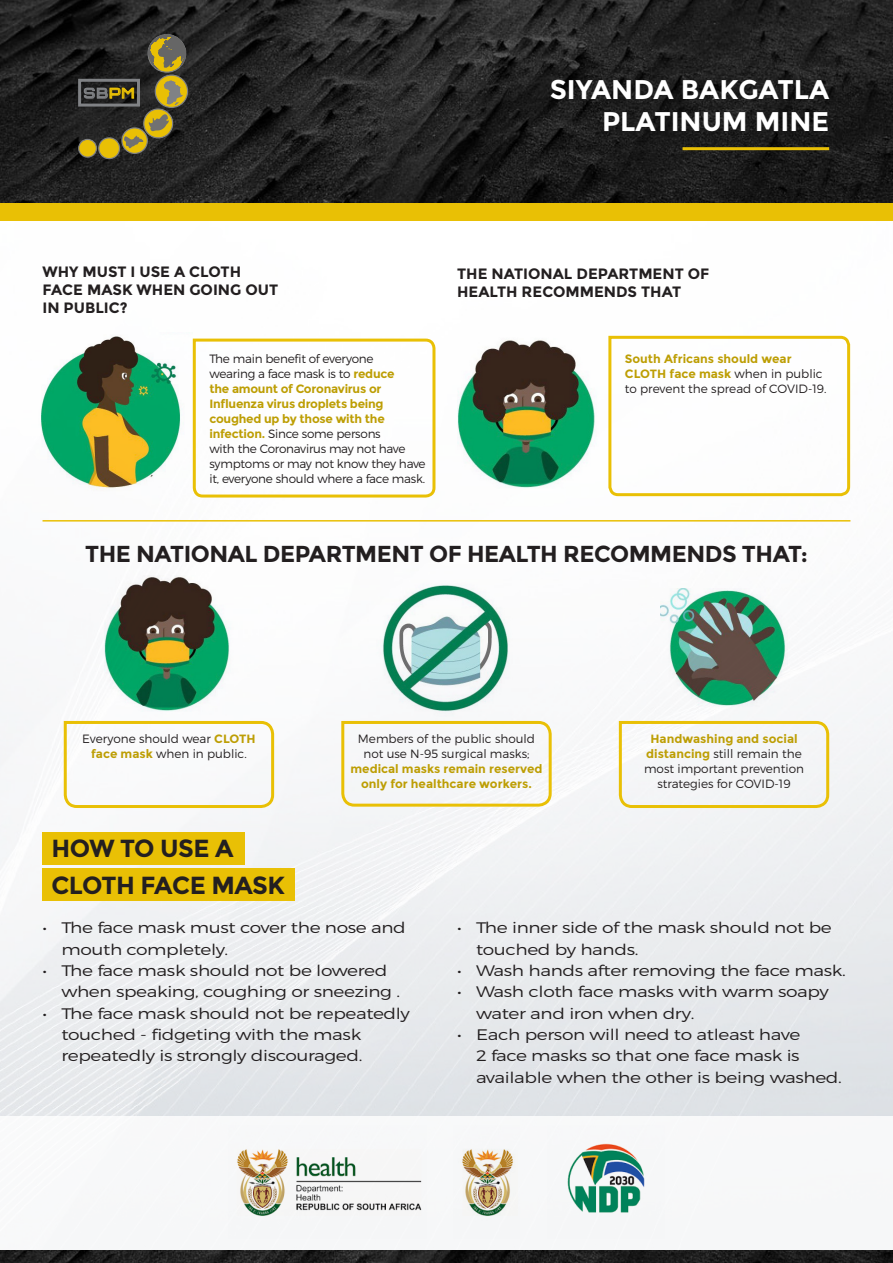
<style>
.page{position:relative;width:893px;height:1263px;background:#fff}
.page>*{position:absolute;margin:0;border:0;box-sizing:border-box;transform-origin:0 0}
.t1{font:700 27px/32.4px "Montserrat";color:#fff;text-align:right}
.t2{font:700 24.75px/37px "Montserrat";letter-spacing:-.02em;color:#231f20}
.t3{font:700 23.1px "Montserrat";letter-spacing:-.02em;color:#231f20}
.t4{font:300 15.3px/21.3px "Montserrat";letter-spacing:-.02em;color:#231f20;scale:1.22 1}
.t5{font:700 15px/18px "Montserrat";color:#231f20}
.t6{font:15px "Q Type Square";color:#808285}
.t7{font:300 12px/15px "Montserrat";letter-spacing:-.02em;color:#231f20}
.t8{font:300 12px/15px "Montserrat";color:#231f20;text-align:center}
.t9{font:700 12px/15px "Montserrat";color:#bd9e04;text-align:center}
.s1{color:#e9c005}
.s2{font-weight:700;color:#bd9e04}
.s3{font-weight:300;color:#231f20}
</style>
<div class="page">
<img style="left:0;top:220px;width:893px;height:896px">
<div style="left:0;top:1116px;width:893px;height:147px;background:#f7f8f9"></div>
<div style="left:0;top:0;width:893px;height:220px;background:#e9c005"></div>
<img style="left:0;top:0;width:893px;height:203px">
<img style="left:0;top:1250px;width:893px;height:13px">
<hr style="left:682px;top:147px;width:147px;height:3px;background:#e9c005">
<svg style="left:84px;top:88px;width:50px;height:10px"></svg>
<div style="left:78px;top:79px;width:62px;height:28px;border:3px solid #808285"></div>
<div style="left:79px;top:139px;width:17px;height:18px;background:#e9c005;border-radius:50%"></div>
<div style="left:78px;top:139px;width:19px;height:19px;border:1px solid #808285;border-radius:50%"></div>
<div style="left:99px;top:138px;width:21px;height:21px;background:#e9c005;border-radius:50%"></div>
<div style="left:98px;top:137px;width:22px;height:22px;border:1px solid #808285;border-radius:50%"></div>
<svg style="left:122px;top:128px;width:25px;height:25px"></svg>
<div style="left:121px;top:127px;width:27px;height:27px;border:1px solid #808285;border-radius:50%"></div>
<svg style="left:144px;top:109px;width:29px;height:29px"></svg>
<div style="left:143px;top:108px;width:30px;height:30px;border:1px solid #808285;border-radius:50%"></div>
<svg style="left:155px;top:75px;width:33px;height:32px"></svg>
<div style="left:155px;top:75px;width:33px;height:33px;border:1px solid #808285;border-radius:50%"></div>
<svg style="left:148px;top:35px;width:38px;height:37px"></svg>
<div style="left:148px;top:34px;width:38px;height:39px;border:1px solid #808285;border-radius:50%"></div>
<svg style="left:124px;top:114px;width:45px;height:34px"></svg>
<svg style="left:164px;top:80px;width:19px;height:25px"></svg>
<svg style="left:149px;top:34px;width:38px;height:35px"></svg>
<img style="left:237px;top:1149px;width:185px;height:67px">
<img style="left:462px;top:1149px;width:52px;height:67px">
<img style="left:567px;top:1143px;width:78px;height:70px">
<img style="left:38px;top:332px;width:154px;height:162px">
<svg style="left:191px;top:337px;width:246px;height:162px"></svg>
<img style="left:457px;top:338px;width:142px;height:151px">
<svg style="left:607px;top:334px;width:245px;height:164px"></svg>
<hr style="left:43px;top:520px;width:807px;height:1px;background:#e9c005">
<img style="left:104px;top:576px;width:129px;height:136px">
<img style="left:377px;top:577px;width:139px;height:139px">
<img style="left:660px;top:588px;width:128px;height:120px">
<svg style="left:62px;top:719px;width:214px;height:90px"></svg>
<svg style="left:340px;top:719px;width:213px;height:89px"></svg>
<svg style="left:617px;top:719px;width:214px;height:90px"></svg>
<div style="left:43px;top:832px;width:202px;height:33px;background:#e9c005"></div>
<div style="left:43px;top:869px;width:252px;height:32px;background:#e9c005"></div>
<p class="t6" style="left:83px;top:84px;width:54px">SB<span class="s1">PM</span></p>
<p class="t1" style="left:550px;top:73px;width:281px">SIYANDA BAKGATLA<br>PLATINUM MINE</p>
<p class="t5" style="left:43px;top:263px;width:237px">WHY MUST I USE A CLOTH<br>FACE MASK WHEN GOING OUT<br>IN PUBLIC?</p>
<p class="t7" style="left:209px;top:351px;width:218px">The main benefit of everyone<br>wearing a face mask is to <span class="s2">reduce<br>the amount of Coronavirus or<br>Influenza virus droplets being coughed up by those with the infection.</span> Since some persons<br>with the Coronavirus may not have symptoms or may not know they have it, everyone should where a face mask.</p>
<p class="t5" style="left:457px;top:264px;width:254px">THE NATIONAL DEPARTMENT OF<br>HEALTH RECOMMENDS THAT</p>
<p class="t8" style="left:625px;top:351px;width:203px;text-align:left"><span class="s2">South Africans should wear<br>CLOTH face mask</span> when in public to prevent the spread of COVID-19.</p>
<p class="t3" style="left:85px;top:540px;width:724px">THE NATIONAL DEPARTMENT OF HEALTH RECOMMENDS THAT:</p>
<p class="t8" style="left:82px;top:731px;width:175px">Everyone should wear <span class="s2">CLOTH face mask</span> when in public.</p>
<p class="t9" style="left:350px;top:732px;width:194px"><span class="s3">Members of the public should not use N-95 surgical masks; </span>medical masks remain reserved only for healthcare workers.</p>
<p class="t8" style="left:644px;top:731px;width:161px"><span class="s2">Handwashing and social distancing</span> still remain the most important prevention strategies for COVID-19</p>
<p class="t2" style="left:51px;top:829px;width:235px">HOW TO USE A<br>CLOTH FACE MASK</p>
<p class="t4" style="left:61px;top:917px;width:284px;text-indent:-19px">• The face mask must cover the nose and mouth completely.</p>
<p class="t4" style="left:61px;top:960px;width:279px;text-indent:-19px">• The face mask should not be lowered when speaking, coughing or sneezing .</p>
<p class="t4" style="left:61px;top:1002px;width:287px;text-indent:-19px">• The face mask should not be repeatedly touched - fidgeting with the mask repeatedly is strongly discouraged.</p>
<p class="t4" style="left:476px;top:917px;width:293px;text-indent:-19px">• The inner side of the mask should not be touched by hands.</p>
<p class="t4" style="left:457px;top:960px;width:320px">• Wash hands after removing the face mask.</p>
<p class="t4" style="left:476px;top:981px;width:291px;text-indent:-19px">• Wash cloth face masks with warm soapy water and iron when dry.</p>
<p class="t4" style="left:476px;top:1024px;width:301px;text-indent:-19px">• Each person will need to atleast have<br>2 face masks so that one face mask is available when the other is being washed.</p>
</div>
